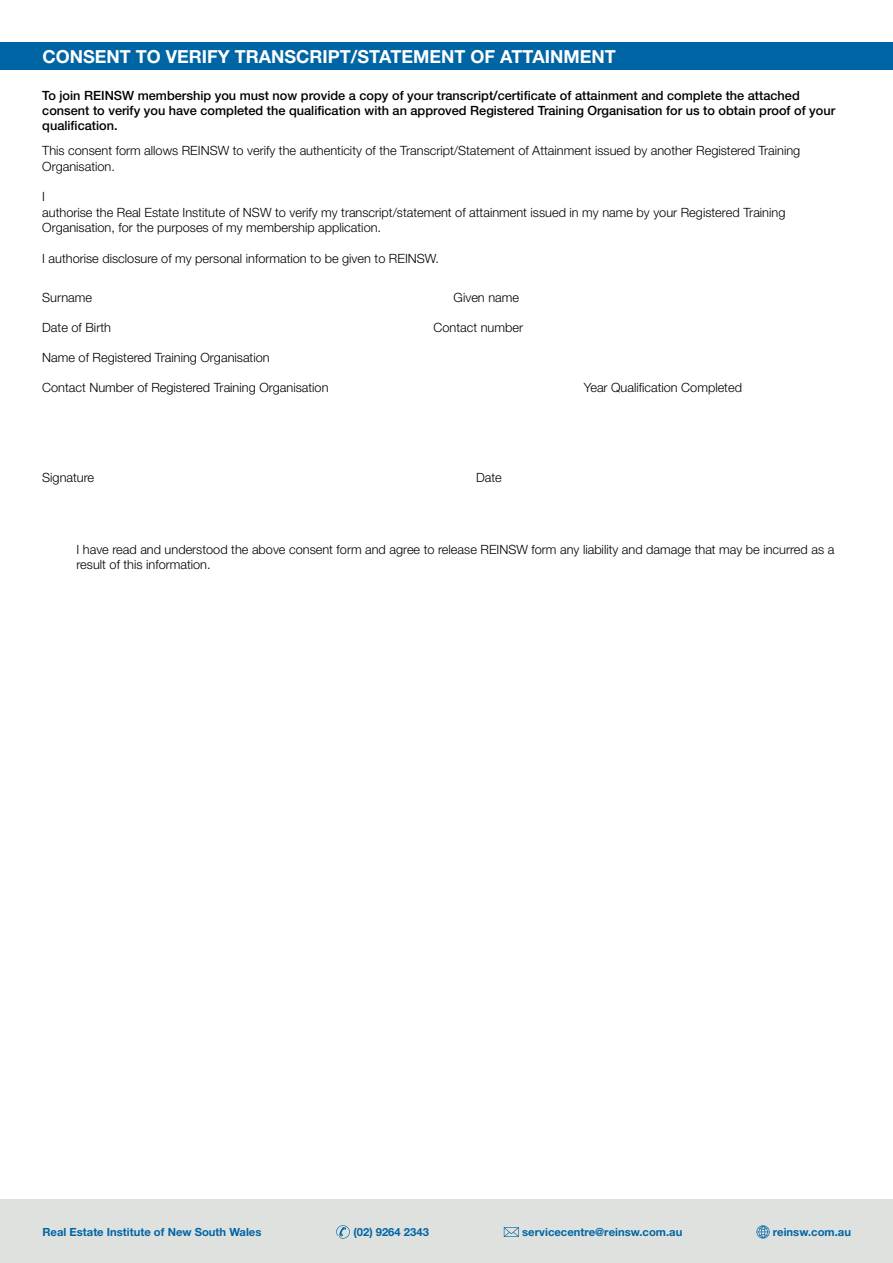
<style>
.page{position:relative;width:893px;height:1263px;background:#fff}
.page>*{position:absolute;margin:0;border:0;box-sizing:border-box;transform-origin:0 0}
.t1{font:700 18px "Helvetica Neue";color:#fff}
.t2{font:300 12.75px/15.3px "Helvetica Neue";color:#000}
.t3{font:500 12.75px/15.3px "Helvetica Neue";color:#000}
.t4{font:700 11.25px "Helvetica Neue";color:#0065a4}
</style>
<div class="page">
<div style="left:0;top:1199px;width:893px;height:64px;background:#dfe1df"></div>
<svg style="left:336px;top:1225px;width:14px;height:13px"></svg>
<svg style="left:504px;top:1227px;width:15px;height:10px"></svg>
<svg style="left:756px;top:1225px;width:14px;height:13px"></svg>
<div style="left:0;top:43px;width:893px;height:27px;background:#0065a4"></div>
<h1 class="t1" style="left:43px;top:45px;width:575px">CONSENT TO VERIFY TRANSCRIPT/STATEMENT OF ATTAINMENT</h1>
<p class="t3" style="left:42px;top:87px;width:794px">To join REINSW membership you must now provide a copy of your transcript/certificate of attainment and complete the attached consent to verify you have completed the qualification with an approved Registered Training Organisation for us to obtain proof of your qualification.</p>
<p class="t2" style="left:42px;top:143px;width:760px">This consent form allows REINSW to verify the authenticity of the Transcript/Statement of Attainment issued by another Registered Training<br>Organisation.</p>
<p class="t2" style="left:42px;top:188px;width:745px">I<br>authorise the Real Estate Institute of NSW to verify my transcript/statement of attainment issued in my name by your Registered Training<br>Organisation, for the purposes of my membership application.</p>
<p class="t2" style="left:42px;top:250px;width:398px">I authorise disclosure of my personal information to be given to REINSW.</p>
<p class="t2" style="left:42px;top:289px;width:51px">Surname</p>
<p class="t2" style="left:454px;top:289px;width:67px">Given name</p>
<p class="t2" style="left:42px;top:319px;width:70px">Date of Birth</p>
<p class="t2" style="left:434px;top:319px;width:91px">Contact number</p>
<p class="t2" style="left:42px;top:349px;width:229px">Name of Registered Training Organisation</p>
<p class="t2" style="left:42px;top:379px;width:288px">Contact Number of Registered Training Organisation</p>
<p class="t2" style="left:584px;top:379px;width:160px">Year Qualification Completed</p>
<p class="t2" style="left:42px;top:469px;width:53px">Signature</p>
<p class="t2" style="left:476px;top:469px;width:27px">Date</p>
<p class="t2" style="left:77px;top:541px;width:759px">I have read and understood the above consent form and agree to release REINSW form any liability and damage that may be incurred as a result of this information.</p>
<p class="t4" style="left:43px;top:1225px;width:220px">Real Estate Institute of New South Wales</p>
<p class="t4" style="left:353px;top:1225px;width:77px">(02) 9264 2343</p>
<p class="t4" style="left:522px;top:1225px;width:162px">servicecentre@reinsw.com.au</p>
<p class="t4" style="left:773px;top:1225px;width:80px">reinsw.com.au</p>
</div>
